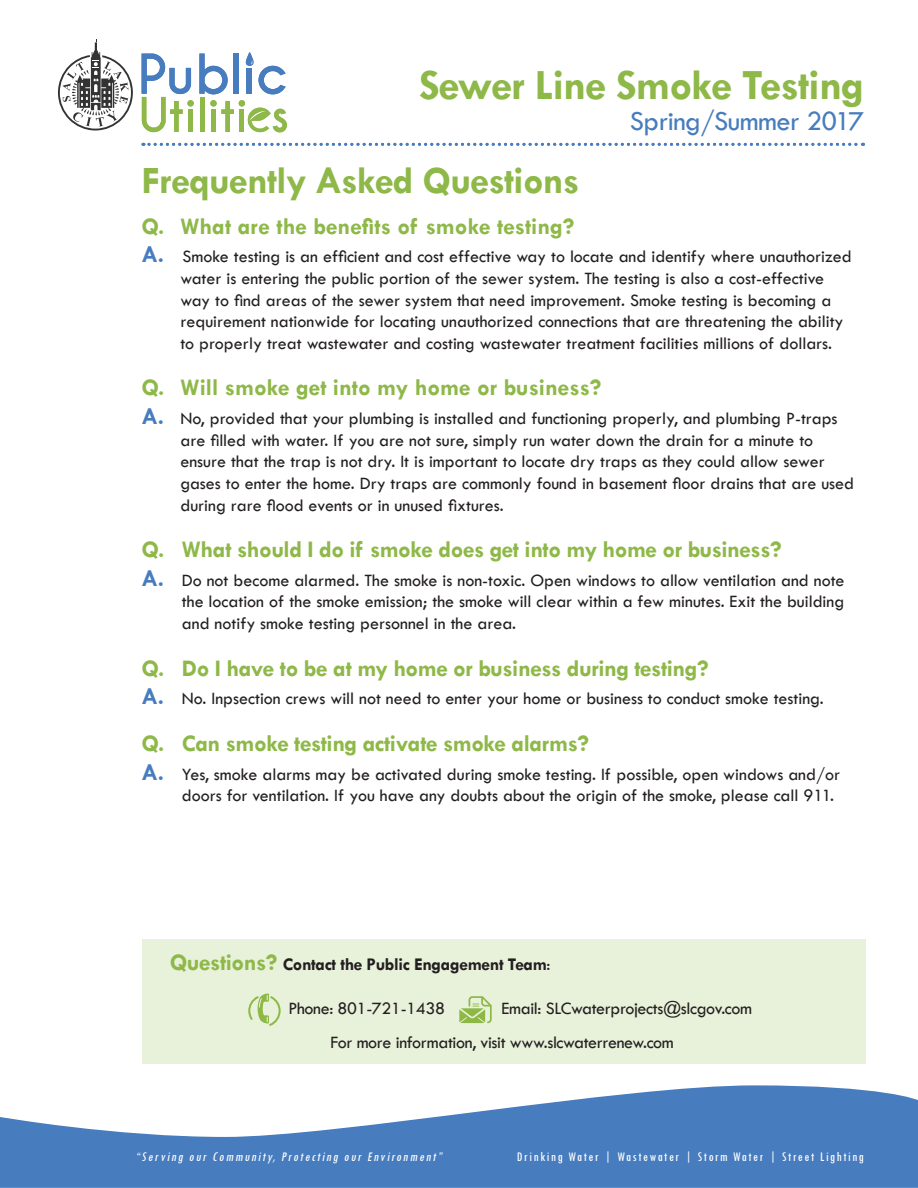
<style>
.page{position:relative;width:918px;height:1188px;background:#fff}
.page>*{position:absolute;margin:0;border:0;box-sizing:border-box;transform-origin:0 0}
.t1{font:700 43.5px "Tw Cen";letter-spacing:-.02em;color:#8eb848}
.t2{font:700 39px "Tw Cen";letter-spacing:-.02em;color:#8eb848}
.t3{font:28.5px "Tw Cen";letter-spacing:-.02em;color:#477cbe}
.t4{font:700 24px "Tw Cen";letter-spacing:-.02em;color:#8eb848}
.t5{font:700 24px "Tw Cen";color:#8eb848}
.t6{font:18px/21.6px "Tw Cen";color:#231f20}
.t7{font:18px "Tw Cen";letter-spacing:-.02em;color:#231f20}
.t8{font:700 18px "Tw Cen";letter-spacing:-.02em;color:#231f20}
.t9{font:condensed 13.65px "Tw Cen";letter-spacing:.12em;color:#fff}
.t10{font:italic condensed 13.65px "Tw Cen";color:#fff}
.s1{font-weight:700;font-size:24px;color:#477cbe}
.s2{font-size:24px;color:#8eb848}
.s3{font-weight:400}
</style>
<div class="page">
<svg style="left:0;top:1085px;width:918px;height:103px;fill:#477cbe"></svg>
<svg style="left:58px;top:39px;width:75px;height:91px"></svg>
<svg style="left:142px;top:52px;width:145px;height:80px"></svg>
<svg style="left:143px;top:143px;width:720px;height:3px"></svg>
<div style="left:142px;top:940px;width:724px;height:124px;background:#e8f1da"></div>
<svg style="left:248px;top:994px;width:33px;height:32px"></svg>
<svg style="left:459px;top:996px;width:33px;height:27px"></svg>
<p class="t1" style="left:419px;top:59px;width:447px">Sewer Line Smoke Testing</p>
<p class="t3" style="left:630px;top:104px;width:236px">Spring/Summer 2017</p>
<p class="t2" style="left:141px;top:158px;width:440px">Frequently Asked Questions</p>
<p class="t5" style="left:141px;top:212px;width:435px">Q. What are the benefits of smoke testing?</p>
<p class="t6" style="left:180px;top:246px;width:673px;text-indent:-39px"><span class="s1">A.</span> Smoke testing is an efficient and cost effective way to locate and identify where unauthorized water is entering the public portion of the sewer system. The testing is also a cost-effective way to find areas of the sewer system that need improvement. Smoke testing is becoming a requirement nationwide for locating unauthorized connections that are threatening the ability to properly treat wastewater and costing wastewater treatment facilities millions of dollars.</p>
<p class="t5" style="left:141px;top:373px;width:461px">Q. Will smoke get into my home or business?</p>
<p class="t6" style="left:180px;top:408px;width:675px;text-indent:-39px"><span class="s1">A.</span> No, provided that your plumbing is installed and functioning properly, and plumbing P-traps are filled with water. If you are not sure, simply run water down the drain for a minute to ensure that the trap is not dry. It is important to locate dry traps as they could allow sewer gases to enter the home. Dry traps are commonly found in basement floor drains that are used during rare flood events or in unused fixtures.</p>
<p class="t4" style="left:141px;top:535px;width:642px">Q. What should I do if smoke does get into my home or business?</p>
<p class="t6" style="left:182px;top:569px;width:664px;text-align:justify;text-indent:-40px"><span class="s1">A.</span> Do not become alarmed. The smoke is non-toxic. Open windows to allow ventilation and note the location of the smoke emission; the smoke will clear within a few minutes. Exit the building and notify smoke testing personnel in the area.</p>
<p class="t4" style="left:141px;top:654px;width:569px">Q. Do I have to be at my home or business during testing?</p>
<p class="t6" style="left:141px;top:688px;width:684px"><span class="s1">A.</span> No. Inpsection crews will not need to enter your home or business to conduct smoke testing.</p>
<p class="t4" style="left:141px;top:729px;width:449px">Q. Can smoke testing activate smoke alarms?</p>
<p class="t6" style="left:182px;top:763px;width:660px;text-indent:-40px"><span class="s1">A.</span> Yes, smoke alarms may be activated during smoke testing. If possible, open windows and/or doors for ventilation. If you have any doubts about the origin of the smoke, please call 911.</p>
<p class="t8" style="left:170px;top:953px;width:382px"><span class="s2">Questions?</span> Contact the Public Engagement Team<span class="s3">:</span></p>
<p class="t7" style="left:288px;top:997px;width:158px">Phone: 801-721-1438</p>
<p class="t7" style="left:502px;top:997px;width:252px">Email: SLCwaterprojects@slcgov.com</p>
<p class="t7" style="left:330px;top:1031px;width:345px">For more information, visit www.slcwaterrenew.com</p>
<p class="t10" style="left:135px;top:1148px;width:311px">“Serving our Community, Protecting our Environment”</p>
<p class="t9" style="left:517px;top:1148px;width:348px">Drinking Water | Wastewater | Storm Water | Street Lighting</p>
</div>
